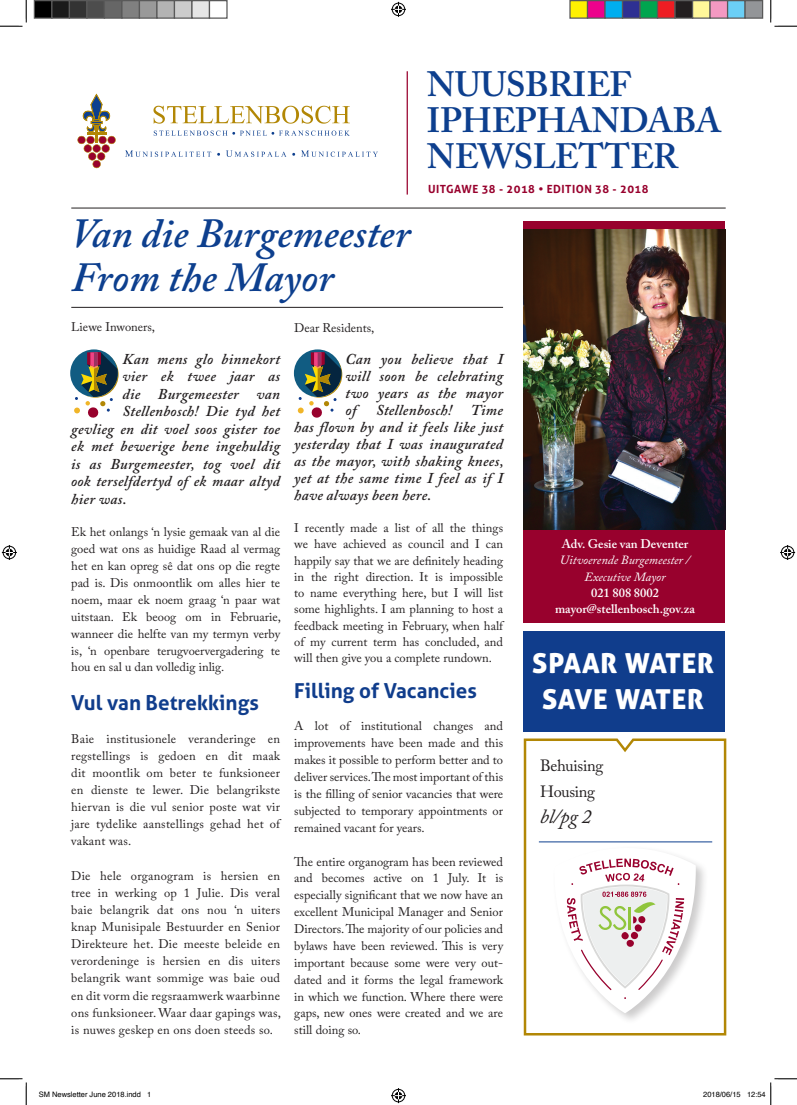
<style>
.page{position:relative;width:797px;height:1105px;background:#fff}
.page>*{position:absolute;margin:0;border:0;box-sizing:border-box;transform-origin:0 0}
.t1{font:italic 600 41.25px "Adobe Caslon Pro";color:#0d3f8e}
.t2{font:600 35px "Adobe Caslon Pro";letter-spacing:-.01em;color:#0d3f8e}
.t3{font:27.5px "Aller Display";letter-spacing:.03em;color:#fff}
.t4{font:27.5px "Aller Display";letter-spacing:.01em;color:#fff}
.t5{font:700 20.62px "Aller";color:#103d8c}
.t6{font:italic 20px "Adobe Caslon Pro";color:#231f20}
.t7{font:16.25px "Adobe Caslon Pro";letter-spacing:-.02em;color:#231f20}
.t8{font:italic 600 15px/17px "Adobe Caslon Pro";letter-spacing:.02em;color:#231f20;text-align:justify}
.t9{font:12.5px/16.9px "Adobe Caslon Pro";color:#231f20;text-align:justify}
.t10{font:600 12.5px "Adobe Caslon Pro";color:#fff}
.t11{font:italic 12.5px "Adobe Caslon Pro";color:#fff}
.t12{font:700 11.25px "Aller";letter-spacing:.04em;color:#98012d}
.t13{font:7.5px "Helvetica";color:#000}
</style>
<div class="page">
<svg style="left:294px;top:349px;width:47px;height:48px"></svg>
<svg style="left:298px;top:352px;width:44px;height:66px"></svg>
<hr style="left:406px;top:71px;width:2px;height:124px;background:#98012d">
<svg style="left:77px;top:94px;width:39px;height:74px"></svg>
<svg style="left:153px;top:106px;width:197px;height:18px"></svg>
<svg style="left:154px;top:131px;width:196px;height:5px"></svg>
<svg style="left:125px;top:150px;width:253px;height:7px"></svg>
<hr style="left:71px;top:208px;width:654px;height:1px;background:#231f20">
<hr style="left:71px;top:307px;width:432px;height:1px;background:#231f20">
<div style="left:523px;top:221px;width:202px;height:8px;background:#98012d"></div>
<div style="left:523px;top:529px;width:202px;height:94px;background:#98012d"></div>
<img style="left:523px;top:229px;width:202px;height:300px">
<div style="left:523px;top:631px;width:202px;height:101px;background:#103d8c"></div>
<svg style="left:523px;top:738px;width:204px;height:298px"></svg>
<hr style="left:539px;top:842px;width:173px;height:1px;background:#0d3f8e">
<div style="left:552px;top:845px;width:157px;height:179px;background:#231f20;opacity:.23"></div>
<svg style="left:554px;top:848px;width:141px;height:165px"></svg>
<svg style="left:70px;top:349px;width:48px;height:48px"></svg>
<svg style="left:74px;top:352px;width:45px;height:66px"></svg>
<svg style="left:0;top:0;width:27px;height:27px"></svg>
<svg style="left:0;top:1078px;width:27px;height:27px"></svg>
<svg style="left:770px;top:0;width:27px;height:27px"></svg>
<svg style="left:391px;top:2px;width:15px;height:15px"></svg>
<svg style="left:391px;top:1088px;width:15px;height:15px"></svg>
<svg style="left:2px;top:545px;width:15px;height:15px"></svg>
<svg style="left:780px;top:545px;width:15px;height:15px"></svg>
<div style="left:34px;top:1px;width:18px;height:17px;background:#000"></div>
<div style="left:34px;top:0;width:18px;height:19px;border:1px solid #595959"></div>
<div style="left:52px;top:1px;width:17px;height:17px;background:#1a1a1a"></div>
<div style="left:51px;top:0;width:19px;height:19px;border:1px solid #595959"></div>
<div style="left:69px;top:1px;width:18px;height:17px;background:#333"></div>
<div style="left:69px;top:0;width:19px;height:19px;border:1px solid #595959"></div>
<div style="left:87px;top:1px;width:17px;height:17px;background:#4d4d4d"></div>
<div style="left:86px;top:0;width:19px;height:19px;border:1px solid #595959"></div>
<div style="left:104px;top:1px;width:18px;height:17px;background:#666"></div>
<div style="left:104px;top:0;width:18px;height:19px;border:1px solid #595959"></div>
<div style="left:122px;top:1px;width:17px;height:17px;background:#808080"></div>
<div style="left:121px;top:0;width:19px;height:19px;border:1px solid #595959"></div>
<div style="left:139px;top:1px;width:18px;height:17px;background:#999"></div>
<div style="left:139px;top:0;width:19px;height:19px;border:1px solid #595959"></div>
<div style="left:157px;top:1px;width:17px;height:17px;background:#b3b3b3"></div>
<div style="left:156px;top:0;width:19px;height:19px;border:1px solid #595959"></div>
<div style="left:174px;top:1px;width:18px;height:17px;background:#ccc"></div>
<div style="left:174px;top:0;width:18px;height:19px;border:1px solid #595959"></div>
<div style="left:192px;top:1px;width:17px;height:17px;background:#e6e6e6"></div>
<div style="left:191px;top:0;width:19px;height:19px;border:1px solid #595959"></div>
<div style="left:209px;top:0;width:19px;height:19px;border:1px solid #595959"></div>
<div style="left:570px;top:1px;width:17px;height:17px;background:#fff101"></div>
<div style="left:569px;top:0;width:19px;height:19px;border:1px solid #595959"></div>
<div style="left:587px;top:1px;width:18px;height:17px;background:#ed028c"></div>
<div style="left:587px;top:0;width:18px;height:19px;border:1px solid #595959"></div>
<div style="left:605px;top:1px;width:17px;height:17px;background:#00aeef"></div>
<div style="left:604px;top:0;width:19px;height:19px;border:1px solid #595959"></div>
<div style="left:622px;top:1px;width:18px;height:17px;background:#2e3092"></div>
<div style="left:622px;top:0;width:18px;height:19px;border:1px solid #595959"></div>
<div style="left:640px;top:1px;width:17px;height:17px;background:#00a54f"></div>
<div style="left:639px;top:0;width:19px;height:19px;border:1px solid #595959"></div>
<div style="left:657px;top:1px;width:18px;height:17px;background:#ee1d23"></div>
<div style="left:657px;top:0;width:18px;height:19px;border:1px solid #595959"></div>
<div style="left:675px;top:1px;width:17px;height:17px;background:#231f20"></div>
<div style="left:674px;top:0;width:19px;height:19px;border:1px solid #595959"></div>
<div style="left:692px;top:1px;width:18px;height:17px;background:#fff79a"></div>
<div style="left:692px;top:0;width:18px;height:19px;border:1px solid #595959"></div>
<div style="left:710px;top:1px;width:17px;height:17px;background:#f499c2"></div>
<div style="left:709px;top:0;width:19px;height:19px;border:1px solid #595959"></div>
<div style="left:727px;top:1px;width:18px;height:17px;background:#6bcff6"></div>
<div style="left:727px;top:0;width:18px;height:19px;border:1px solid #595959"></div>
<div style="left:745px;top:1px;width:17px;height:17px;background:#939598"></div>
<div style="left:744px;top:0;width:19px;height:19px;border:1px solid #595959"></div>
<svg style="left:770px;top:1078px;width:27px;height:27px"></svg>
<p class="t2" style="left:427px;top:63px;width:206px">NUUSBRIEF</p>
<p class="t2" style="left:427px;top:99px;width:296px">IPHEPHANDABA</p>
<p class="t2" style="left:427px;top:136px;width:253px">NEWSLETTER</p>
<p class="t12" style="left:428px;top:182px;width:222px">UITGAWE 38 - 2018 • EDITION 38 - 2018</p>
<p class="t1" style="left:71px;top:208px;width:340px">Van die Burgemeester</p>
<p class="t1" style="left:71px;top:252px;width:264px">From the Mayor</p>
<p class="t9" style="left:294px;top:319px;width:82px">Dear Residents,</p>
<p class="t8" style="left:345px;top:350px;width:159px">Can you believe that I will soon be celebrating two years as the mayor of</p>
<p class="t9" style="left:71px;top:318px;width:85px">Liewe Inwoners,</p>
<p class="t8" style="left:71px;top:350px;width:210px;line-height:17.5px;text-align:right">Kan mens glo binnekort<br>vier ek twee jaar as<br>die Burgemeester van<br>Stellenbosch! Die tyd het<br>gevlieg en dit voel soos gister toe ek met bewerige bene ingehuldig is as Burgemeester, tog voel dit ook terselfdertyd of ek maar altyd</p>
<p class="t8" style="left:71px;top:490px;width:57px">hier was.</p>
<p class="t9" style="left:71px;top:524px;width:211px">Ek het onlangs ‘n lysie gemaak van al die goed wat ons as huidige Raad al vermag het en kan opreg sê dat ons op die regte pad is. Dis onmoontlik om alles hier te noem, maar ek noem graag ‘n paar wat uitstaan. Ek beoog om in Februarie, wanneer die helfte van my termyn verby is, ‘n openbare terugvoervergadering te hou en sal u dan volledig inlig.</p>
<p class="t5" style="left:71px;top:690px;width:189px">Vul van Betrekkings</p>
<p class="t9" style="left:71px;top:730px;width:210px">Baie institusionele veranderinge en regstellings is gedoen en dit maak dit moontlik om beter te funksioneer en dienste te lewer. Die belangrikste hiervan is die vul senior poste wat vir jare tydelike aanstellings gehad het of vakant was.</p>
<p class="t9" style="left:71px;top:867px;width:211px">Die hele organogram is hersien en tree in werking op 1 Julie. Dis veral baie belangrik dat ons nou ‘n uiters knap Munisipale Bestuurder en Senior Direkteure het. Die meeste beleide en verordeninge is hersien en dis uiters belangrik want sommige was baie oud en dit vorm die regsraamwerk waarbinne ons funksioneer. Waar daar gapings was, is nuwes geskep en ons doen steeds so.</p>
<p class="t8" style="left:294px;top:401px;width:211px;text-indent:177px">Time has flown by and it feels like just yesterday that I was inaugurated as the mayor, with shaking knees, yet at the same time I feel as if I have always been here.</p>
<p class="t9" style="left:294px;top:520px;width:210px;line-height:16.2px">I recently made a list of all the things we have achieved as council and I can happily say that we are definitely heading in the right direction. It is impossible to name everything here, but I will list some highlights. I am planning to host a feedback meeting in February, when half of my current term has concluded, and will then give you a complete rundown.</p>
<p class="t5" style="left:294px;top:678px;width:184px">Filling of Vacancies</p>
<p class="t9" style="left:294px;top:718px;width:210px">A lot of institutional changes and improvements have been made and this makes it possible to perform better and to deliver services. The most important of this is the filling of senior vacancies that were subjected to temporary appointments or remained vacant for years.</p>
<p class="t9" style="left:294px;top:853px;width:210px">The entire organogram has been reviewed and becomes active on 1 July. It is especially significant that we now have an excellent Municipal Manager and Senior Directors. The majority of our policies and bylaws have been reviewed. This is very important because some were very out&shy;dated and it forms the legal framework in which we function. Where there were gaps, new ones were created and we are still doing so.</p>
<p class="t8" style="left:376px;top:401px;width:77px">Stellenbosch!</p>
<p class="t10" style="left:561px;top:536px;width:128px">Adv. Gesie van Deventer</p>
<p class="t11" style="left:560px;top:553px;width:132px">Uitvoerende Burgemeester /</p>
<p class="t11" style="left:584px;top:569px;width:83px">Executive Mayor</p>
<p class="t10" style="left:591px;top:585px;width:69px">021 808 8002</p>
<p class="t10" style="left:555px;top:601px;width:141px">mayor@stellenbosch.gov.za</p>
<p class="t3" style="left:532px;top:646px;width:183px">SPAAR WATER</p>
<p class="t4" style="left:542px;top:682px;width:163px">SAVE WATER</p>
<p class="t7" style="left:540px;top:755px;width:65px">Behuising</p>
<p class="t7" style="left:540px;top:782px;width:56px">Housing</p>
<p class="t6" style="left:540px;top:804px;width:53px">bl/pg 2</p>
<p class="t13" style="left:39px;top:1089px;width:114px">SM Newsletter June 2018.indd 1</p>
<p class="t13" style="left:703px;top:1089px;width:64px">2018/06/15 12:54</p>
</div>
